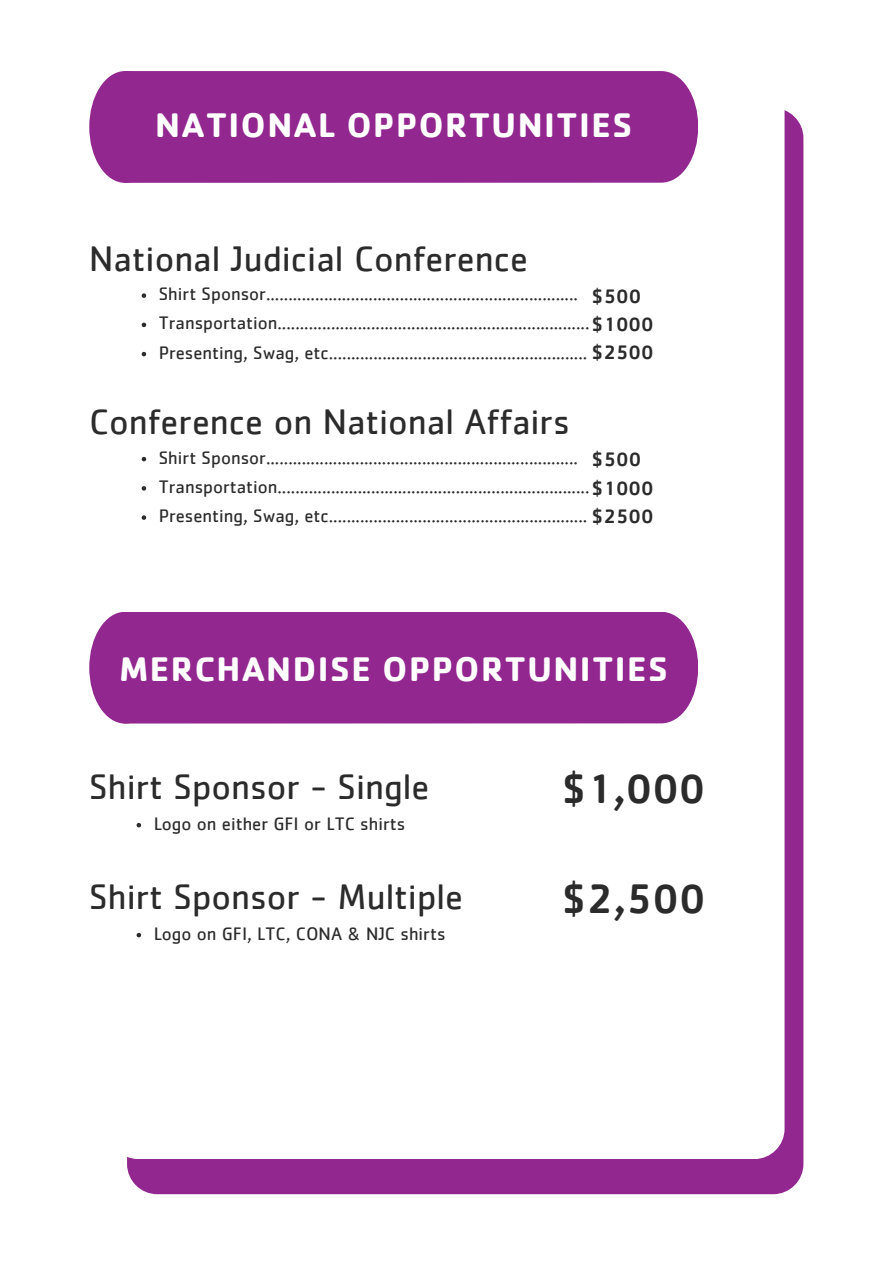
<style>
.page{position:relative;width:893px;height:1264px;background:#fff}
.page>*{position:absolute;margin:0;border:0;box-sizing:border-box;transform-origin:0 0}
.t1{font:500 42.6px "Cachet";color:#2b2b2b}
.t2{font:36.6px "Cachet";color:#2b2b2b}
.t3{font:700 35.25px "Cachet";letter-spacing:.045em;color:#fff}
.t4{font:500 20.1px "Cachet";color:#2b2b2b}
.t5{font:18.6px "Cachet";color:#2b2b2b}
.s1{font-weight:500;font-size:20.1px}
</style>
<div class="page">
<div style="left:127px;top:108px;width:676px;height:1086px;background:#92278f;border-radius:30px"></div>
<div style="left:108px;top:64px;width:676px;height:1095px;background:#fff;border-radius:30px"></div>
<div style="left:161px;top:71px;width:537px;height:112px;background:#92278f"></div>
<svg style="left:89px;top:71px;width:72px;height:112px;background:#9f409c"></svg>
<svg style="left:142px;top:293px;width:4px;height:5px"></svg>
<svg style="left:142px;top:322px;width:4px;height:5px"></svg>
<svg style="left:142px;top:352px;width:4px;height:4px"></svg>
<svg style="left:142px;top:457px;width:4px;height:4px"></svg>
<svg style="left:142px;top:486px;width:4px;height:4px"></svg>
<svg style="left:142px;top:515px;width:4px;height:5px"></svg>
<div style="left:161px;top:612px;width:537px;height:111px;background:#92278f"></div>
<svg style="left:89px;top:612px;width:72px;height:111px;background:#9d3e9b"></svg>
<svg style="left:136px;top:823px;width:5px;height:4px"></svg>
<svg style="left:136px;top:932px;width:5px;height:5px"></svg>
<p class="t3" style="left:155px;top:102px;width:478px">NATIONAL OPPORTUNITIES</p>
<p class="t2" style="left:89px;top:242px;width:440px">National Judicial Conference</p>
<p class="t5" style="left:159px;top:285px;width:420px">Shirt Sponsor......................................................................</p>
<p class="t4" style="left:592px;top:283px;width:51px">$500</p>
<p class="t5" style="left:159px;top:315px;width:496px">Transportation......................................................................<span class="s1">$1000</span></p>
<p class="t5" style="left:159px;top:344px;width:496px">Presenting, Swag, etc.......................................................... <span class="s1">$2500</span></p>
<p class="t2" style="left:89px;top:405px;width:482px">Conference on National Affairs</p>
<p class="t5" style="left:159px;top:449px;width:420px">Shirt Sponsor......................................................................</p>
<p class="t4" style="left:592px;top:446px;width:51px">$500</p>
<p class="t5" style="left:159px;top:478px;width:496px">Transportation......................................................................<span class="s1">$1000</span></p>
<p class="t5" style="left:159px;top:507px;width:496px">Presenting, Swag, etc.......................................................... <span class="s1">$2500</span></p>
<p class="t3" style="left:119px;top:645px;width:550px">MERCHANDISE OPPORTUNITIES</p>
<p class="t2" style="left:89px;top:770px;width:342px">Shirt Sponsor - Single</p>
<p class="t1" style="left:562px;top:760px;width:145px">$1,000</p>
<p class="t5" style="left:154px;top:815px;width:253px">Logo on either GFI or LTC shirts</p>
<p class="t2" style="left:89px;top:880px;width:375px">Shirt Sponsor - Multiple</p>
<p class="t1" style="left:562px;top:870px;width:145px">$2,500</p>
<p class="t5" style="left:154px;top:925px;width:293px">Logo on GFI, LTC, CONA &amp; NJC shirts</p>
</div>
